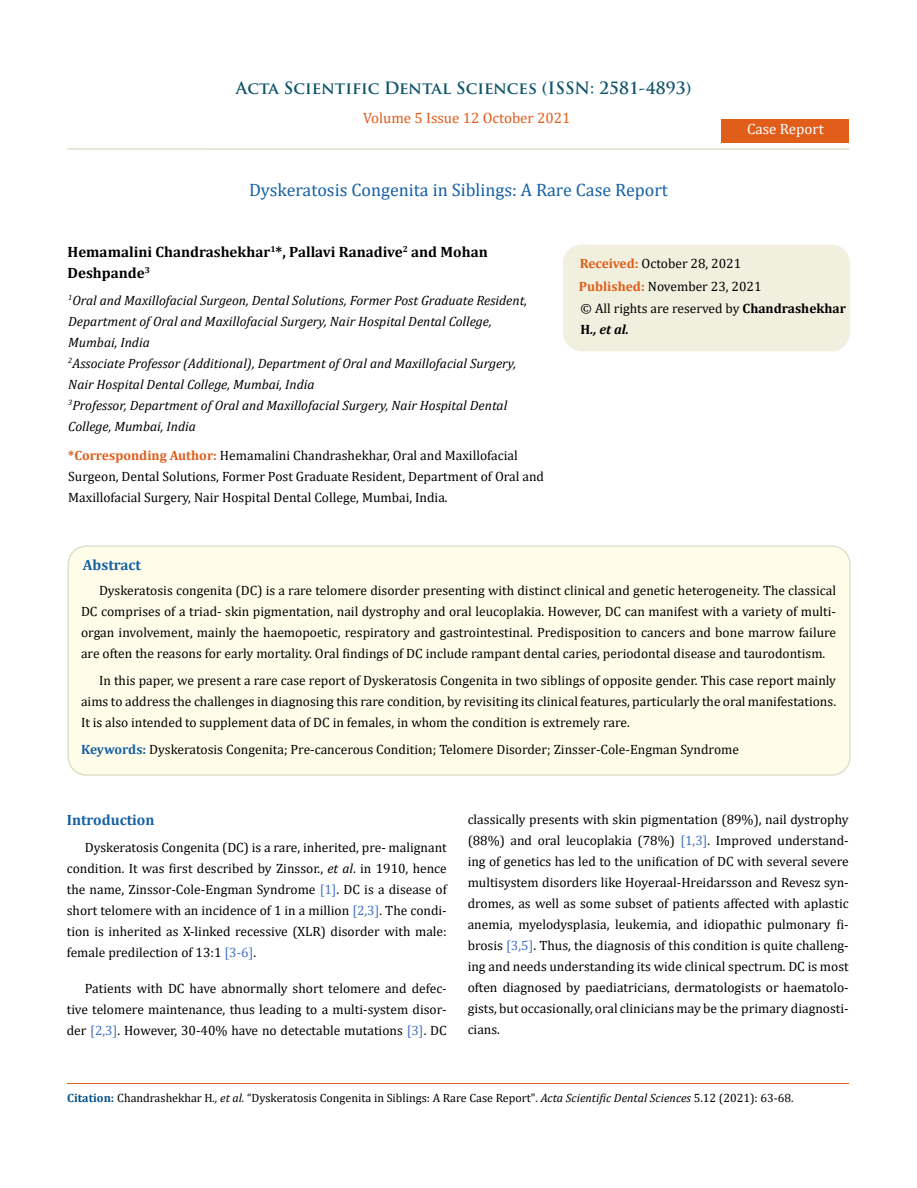
<style>
.page{position:relative;width:917px;height:1188px;background:#fff}
.page>*{position:absolute;margin:0;border:0;box-sizing:border-box;transform-origin:0 0}
.t1{font:18px "Cambria";color:#1560a6}
.t2{font:700 16.5px "Trajan Pro";color:#0e546a}
.t3{font:700 15px/21px "Cambria";color:#000}
.t4{font:15px "Cambria";color:#e05d1a}
.t5{font:700 15px "Cambria";color:#1560a6}
.t6{font:15px "Cambria";color:#fff}
.t7{font:13.5px/21px "Cambria";color:#000;text-align:justify}
.t8{font:italic 13.5px/21px "Cambria";color:#000}
.t9{font:12px "Cambria";color:#000}
.s1{font-weight:700;color:#e05d1a}
.s2{font-weight:700}
.s3{font-weight:700;font-style:italic}
.s4{font-weight:700;color:#1560a6}
.s5{font-style:italic}
.s6{color:#4472c4}
.s7{font-weight:700;color:#035089}
</style>
<div class="page">
<div style="left:721px;top:119px;width:128px;height:23px;background:#e05d1a"></div>
<div style="left:563px;top:245px;width:286px;height:106px;background:#f1f0de;border-radius:18px"></div>
<div style="left:563px;top:244px;width:286px;height:107px;border:2px solid #f1f0de;border-radius:18px"></div>
<div style="left:68px;top:546px;width:781px;height:229px;background:#fffde9;border-radius:18px"></div>
<div style="left:67px;top:545px;width:783px;height:231px;border:2px solid #e0dfcd;border-radius:18px"></div>
<hr style="left:67px;top:148px;width:782px;height:2px;background:#e0dfcd">
<hr style="left:67px;top:1083px;width:782px;height:1px;background:#e05d1a">
<p class="t2" style="left:236px;top:77px;width:457px">Acta Scientific Dental Sciences (ISSN: 2581-4893)</p>
<p class="t4" style="left:363px;top:109px;width:209px">Volume 5 Issue 12 October 2021</p>
<h1 class="t1" style="left:249px;top:180px;width:420px">Dyskeratosis Congenita in Siblings: A Rare Case Report</h1>
<p class="t6" style="left:747px;top:120px;width:78px">Case Report</p>
<p class="t3" style="left:67px;top:241px;width:422px">Hemamalini Chandrashekhar<sup>1</sup>*, Pallavi Ranadive<sup>2</sup> and Mohan<br>Deshpande<sup>3</sup></p>
<p class="t8" style="left:68px;top:289px;width:460px"><sup>1</sup>Oral and Maxillofacial Surgeon, Dental Solutions, Former Post Graduate Resident, Department of Oral and Maxillofacial Surgery, Nair Hospital Dental College, Mumbai, India<br><sup>2</sup>Associate Professor (Additional), Department of Oral and Maxillofacial Surgery, Nair Hospital Dental College, Mumbai, India<br><sup>3</sup>Professor, Department of Oral and Maxillofacial Surgery, Nair Hospital Dental College, Mumbai, India</p>
<p class="t7" style="left:68px;top:445px;width:477px;text-align:left"><span class="s1">*Corresponding Author:</span> Hemamalini Chandrashekhar, Oral and Maxillofacial<br>Surgeon, Dental Solutions, Former Post Graduate Resident, Department of Oral and<br>Maxillofacial Surgery, Nair Hospital Dental College, Mumbai, India.</p>
<p class="t7" style="left:578px;top:252px;width:184px;line-height:23px"><span class="s1">Received:</span> October 28, 2021<br><span class="s1">Published:</span> November 23, 2021</p>
<p class="t7" style="left:580px;top:298px;width:267px">© All rights are reserved by <span class="s2">Chandrashekhar<br>H</span><span class="s3">., et al.</span></p>
<p class="t5" style="left:83px;top:554px;width:60px">Abstract</p>
<p class="t7" style="left:81px;top:580px;width:756px;text-indent:18px">Dyskeratosis congenita (DC) is a rare telomere disorder presenting with distinct clinical and genetic heterogeneity. The classical DC comprises of a triad- skin pigmentation, nail dystrophy and oral leucoplakia. However, DC can manifest with a variety of multi&shy;organ involvement, mainly the haemopoetic, respiratory and gastrointestinal. Predisposition to cancers and bone marrow failure are often the reasons for early mortality. Oral findings of DC include rampant dental caries, periodontal disease and taurodontism.</p>
<p class="t7" style="left:81px;top:670px;width:756px;text-indent:18px">In this paper, we present a rare case report of Dyskeratosis Congenita in two siblings of opposite gender. This case report mainly aims to address the challenges in diagnosing this rare condition, by revisiting its clinical features, particularly the oral manifestations.<br>It is also intended to supplement data of DC in females, in whom the condition is extremely rare.</p>
<p class="t7" style="left:81px;top:739px;width:659px"><span class="s4">Keywords:</span> Dyskeratosis Congenita; Pre-cancerous Condition; Telomere Disorder; Zinsser-Cole-Engman Syndrome</p>
<p class="t5" style="left:67px;top:810px;width:89px">Introduction</p>
<p class="t7" style="left:67px;top:837px;width:381px;text-indent:18px">Dyskeratosis Congenita (DC) is a rare, inherited, pre- malignant condition. It was first described by Zinssor., <span class="s5">et al</span>. in 1910, hence the name, Zinssor-Cole-Engman Syndrome <span class="s6">[1]</span>. DC is a disease of short telomere with an incidence of 1 in a million <span class="s6">[2,3]</span>. The condi&shy;tion is inherited as X-linked recessive (XLR) disorder with male: female predilection of 13:1 <span class="s6">[3-6]</span>.</p>
<p class="t7" style="left:67px;top:978px;width:381px;text-indent:18px">Patients with DC have abnormally short telomere and defec&shy;tive telomere maintenance, thus leading to a multi-system disor&shy;der <span class="s6">[2,3]</span>. However, 30-40% have no detectable mutations <span class="s6">[3]</span>. DC</p>
<p class="t7" style="left:467px;top:809px;width:382px">classically presents with skin pigmentation (89%), nail dystrophy (88%) and oral leucoplakia (78%) <span class="s6">[1,3]</span>. Improved understand&shy;ing of genetics has led to the unification of DC with several severe multisystem disorders like Hoyeraal-Hreidarsson and Revesz syn&shy;dromes, as well as some subset of patients affected with aplastic anemia, myelodysplasia, leukemia, and idiopathic pulmonary fi&shy;brosis <span class="s6">[3,5]</span>. Thus, the diagnosis of this condition is quite challeng&shy;ing and needs understanding its wide clinical spectrum. DC is most often diagnosed by paediatricians, dermatologists or haematolo&shy;gists, but occasionally, oral clinicians may be the primary diagnosti&shy;cians.</p>
<p class="t9" style="left:67px;top:1091px;width:727px"><span class="s7">Citation:</span> Chandrashekhar H<span class="s5">., et al.</span> “Dyskeratosis Congenita in Siblings: A Rare Case Report". <span class="s5">Acta Scientific Dental Sciences</span> 5.12 (2021): 63-68.</p>
</div>
